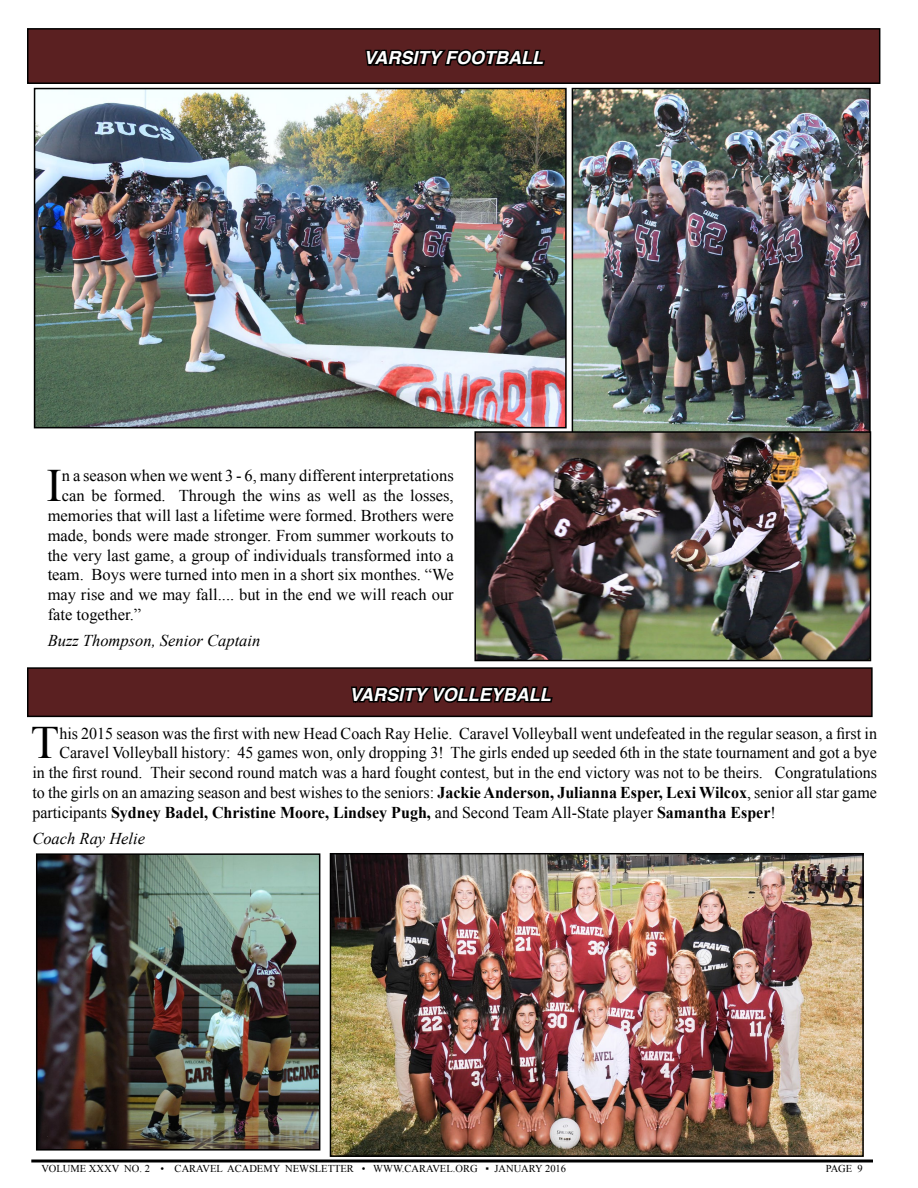
<style>
.page{position:relative;width:918px;height:1188px;background:#fff}
.page>*{position:absolute;margin:0;border:0;box-sizing:border-box;transform-origin:0 0}
.t1{font:46.35px "Times New Roman";color:#000}
.t2{font:italic 700 18px "Helvetica";color:#fff}
.t3{font:16.5px "Times New Roman";color:#000}
.t4{font:700 16.5px "Times New Roman";color:#000}
.t5{font:italic 16.5px "Times New Roman";color:#000}
.t6{font:10.5px "Times New Roman";color:#000}
.s1{font-weight:700}
.s2{font-weight:400}
</style>
<div class="page">
<hr style="left:31px;top:1160px;width:842px;height:2px;background:#000">
<div style="left:28px;top:29px;width:852px;height:54px;background:#5a2021"></div>
<div style="left:27px;top:28px;width:853px;height:56px;border:2px solid #000"></div>
<svg style="left:365px;top:49px;width:180px;height:18px"></svg>
<div style="left:28px;top:668px;width:844px;height:48px;background:#5a2021"></div>
<div style="left:27px;top:667px;width:846px;height:50px;border:2px solid #000"></div>
<svg style="left:351px;top:686px;width:202px;height:17px"></svg>
<img style="left:39px;top:856px;width:278px;height:292px">
<div style="left:36px;top:853px;width:284px;height:298px;border:2px solid #000"></div>
<img style="left:333px;top:856px;width:528px;height:298px">
<div style="left:330px;top:853px;width:534px;height:304px;border:2px solid #000"></div>
<img style="left:37px;top:91px;width:527px;height:334px">
<div style="left:34px;top:88px;width:533px;height:340px;border:2px solid #000"></div>
<img style="left:575px;top:91px;width:293px;height:340px">
<div style="left:572px;top:88px;width:299px;height:349px;border:2px solid #000"></div>
<img style="left:477px;top:434px;width:391px;height:224px">
<div style="left:474px;top:431px;width:397px;height:230px;border:2px solid #000"></div>
<p class="t2" style="left:364px;top:43px;width:181px">VARSITY FOOTBALL</p>
<h1 class="t1" style="left:47px;top:454px;width:17px">I</h1>
<p class="t3" style="left:62px;top:465px;width:393px">n a season when we went 3 - 6, many different interpretations</p>
<p class="t3" style="left:62px;top:484px;width:393px">can be formed. Through the wins as well as the losses,</p>
<p class="t3" style="left:48px;top:504px;width:408px">memories that will last a lifetime were formed. Brothers were</p>
<p class="t3" style="left:48px;top:524px;width:408px">made, bonds were made stronger. From summer workouts to</p>
<p class="t3" style="left:48px;top:544px;width:408px">the very last game, a group of individuals transformed into a</p>
<p class="t3" style="left:48px;top:564px;width:408px">team. Boys were turned into men in a short six monthes. “We</p>
<p class="t3" style="left:48px;top:583px;width:408px">may rise and we may fall.... but in the end we will reach our</p>
<p class="t3" style="left:48px;top:603px;width:95px">fate together.”</p>
<p class="t5" style="left:48px;top:630px;width:214px">Buzz Thompson, Senior Captain</p>
<p class="t2" style="left:350px;top:680px;width:203px">VARSITY VOLLEYBALL</p>
<h1 class="t1" style="left:31px;top:712px;width:30px">T</h1>
<p class="t3" style="left:59px;top:722px;width:819px">his 2015 season was the first with new Head Coach Ray Helie. Caravel Volleyball went undefeated in the regular season, a first in</p>
<p class="t3" style="left:59px;top:742px;width:819px">Caravel Volleyball history: 45 games won, only dropping 3! The girls ended up seeded 6th in the state tournament and got a bye</p>
<p class="t3" style="left:32px;top:762px;width:846px">in the first round. Their second round match was a hard fought contest, but in the end victory was not to be theirs. Congratulations</p>
<p class="t3" style="left:32px;top:781px;width:846px">to the girls on an amazing season and best wishes to the seniors: <span class="s1">Jackie Anderson, Julianna Esper, Lexi Wilcox</span>, senior all star game</p>
<p class="t4" style="left:32px;top:801px;width:745px"><span class="s2">participants</span> Sydney Badel, Christine Moore, Lindsey Pugh, <span class="s2">and Second Team All-State player</span> Samantha Esper<span class="s2">!</span></p>
<p class="t5" style="left:32px;top:827px;width:114px">Coach Ray Helie</p>
<p class="t6" style="left:41px;top:1162px;width:526px">VOLUME XXXV NO. 2 • CARAVEL ACADEMY NEWSLETTER • WWW.CARAVEL.ORG ▪ JANUARY 2016</p>
<p class="t6" style="left:826px;top:1162px;width:38px">PAGE 9</p>
</div>
